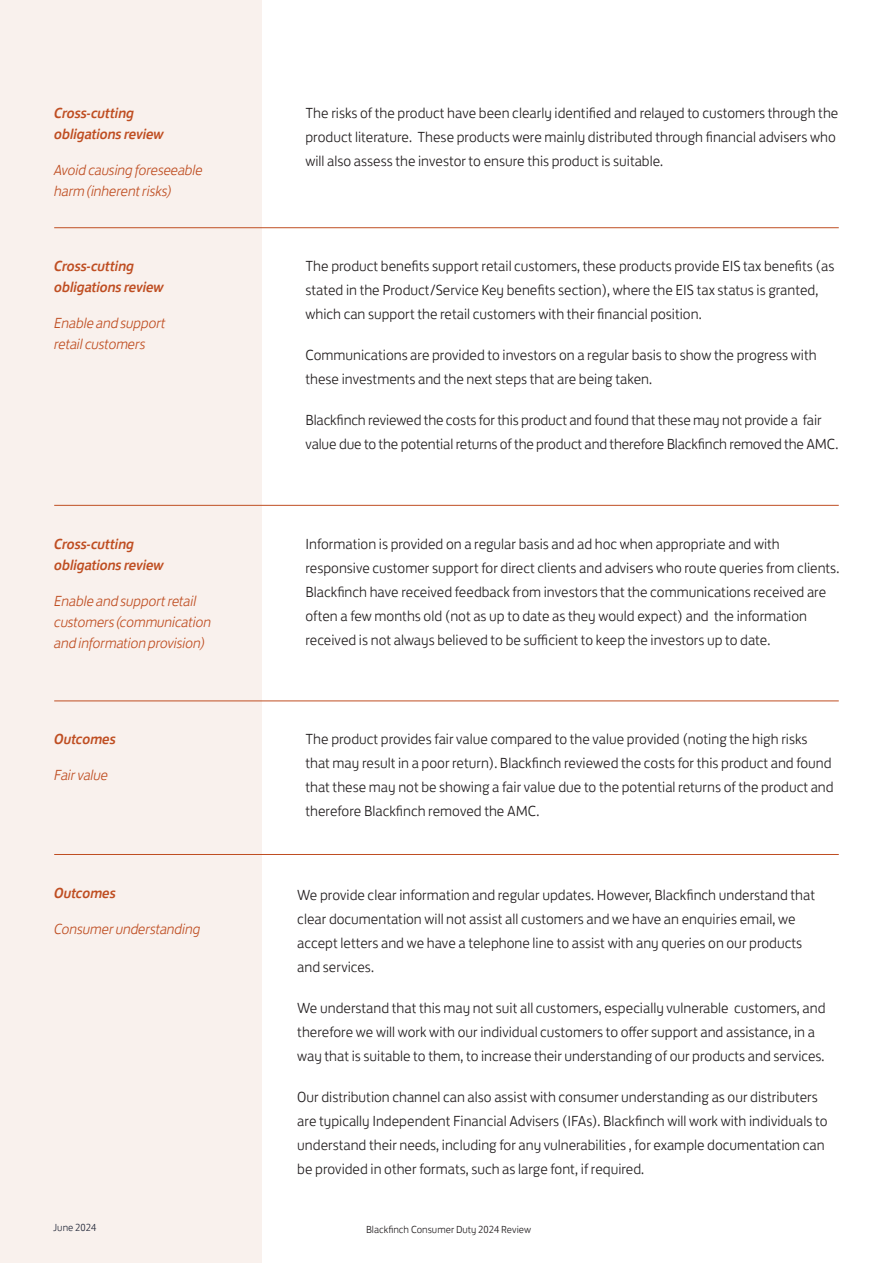
<style>
.page{position:relative;width:893px;height:1263px;background:#fff}
.page>*{position:absolute;margin:0;border:0;box-sizing:border-box;transform-origin:0 0}
.t1{font:300 15px/24px "FS Jack";color:#231f20}
.t2{font:italic 300 15px/21px "FS Jack";letter-spacing:-.02em;color:#bf4e22}
.t3{font:italic 500 15px "FS Jack";letter-spacing:-.02em;color:#bf4e22}
.t4{font:300 10.5px "FS Jack";color:#231f20}
.t5{font:300 10.5px "FS Jack";color:#24293a}
</style>
<div class="page">
<div style="left:0;top:0;width:261px;height:1263px;background:#f9f1ed"></div>
<hr style="left:54px;top:227px;width:785px;height:1px;background:#bf4e22">
<hr style="left:54px;top:701px;width:785px;height:1px;background:#bf4e22">
<hr style="left:54px;top:505px;width:785px;height:1px;background:#bf4e22">
<hr style="left:54px;top:854px;width:785px;height:1px;background:#bf4e22">
<p class="t3" style="left:54px;top:100px;width:82px">Cross-cutting</p>
<p class="t3" style="left:54px;top:121px;width:111px">obligations review</p>
<p class="t2" style="left:54px;top:158px;width:150px">Avoid causing foreseeable harm (inherent risks)</p>
<p class="t3" style="left:54px;top:254px;width:82px">Cross-cutting</p>
<p class="t3" style="left:54px;top:275px;width:111px">obligations review</p>
<p class="t2" style="left:54px;top:311px;width:113px">Enable and support</p>
<p class="t2" style="left:54px;top:332px;width:93px">retail customers</p>
<p class="t3" style="left:54px;top:531px;width:82px">Cross-cutting</p>
<p class="t3" style="left:54px;top:552px;width:111px">obligations review</p>
<p class="t2" style="left:54px;top:589px;width:159px">Enable and support retail customers (communication and information provision)</p>
<p class="t3" style="left:54px;top:727px;width:63px">Outcomes</p>
<p class="t2" style="left:54px;top:764px;width:56px">Fair value</p>
<p class="t3" style="left:54px;top:881px;width:63px">Outcomes</p>
<p class="t2" style="left:54px;top:917px;width:148px">Consumer understanding</p>
<p class="t1" style="left:305px;top:99px;width:534px">The risks of the product have been clearly identified and relayed to customers through the product literature. These products were mainly distributed through financial advisers who will also assess the investor to ensure this product is suitable.</p>
<p class="t1" style="left:305px;top:253px;width:530px">The product benefits support retail customers, these products provide EIS tax benefits (as stated in the Product/Service Key benefits section), where the EIS tax status is granted, which can support the retail customers with their financial position.</p>
<p class="t1" style="left:305px;top:342px;width:513px">Communications are provided to investors on a regular basis to show the progress with these investments and the next steps that are being taken.</p>
<p class="t1" style="left:305px;top:407px;width:534px">Blackfinch reviewed the costs for this product and found that these may not provide a fair value due to the potential returns of the product and therefore Blackfinch removed the AMC.</p>
<p class="t1" style="left:305px;top:530px;width:535px">Information is provided on a regular basis and ad hoc when appropriate and with responsive customer support for direct clients and advisers who route queries from clients.<br>Blackfinch have received feedback from investors that the communications received are often a few months old (not as up to date as they would expect) and the information received is not always believed to be sufficient to keep the investors up to date.</p>
<p class="t1" style="left:305px;top:726px;width:530px">The product provides fair value compared to the value provided (noting the high risks that may result in a poor return). Blackfinch reviewed the costs for this product and found that these may not be showing a fair value due to the potential returns of the product and therefore Blackfinch removed the AMC.</p>
<p class="t1" style="left:297px;top:881px;width:519px">We provide clear information and regular updates. However, Blackfinch understand that clear documentation will not assist all customers and we have an enquiries email, we accept letters and we have a telephone line to assist with any queries on our products and services.</p>
<p class="t1" style="left:297px;top:994px;width:530px">We understand that this may not suit all customers, especially vulnerable customers, and therefore we will work with our individual customers to offer support and assistance, in a way that is suitable to them, to increase their understanding of our products and services.</p>
<p class="t1" style="left:297px;top:1083px;width:532px">Our distribution channel can also assist with consumer understanding as our distributers are typically Independent Financial Advisers (IFAs). Blackfinch will work with individuals to understand their needs, including for any vulnerabilities , for example documentation can be provided in other formats, such as large font, if required.</p>
<p class="t5" style="left:53px;top:1219px;width:45px">June 2024</p>
<p class="t4" style="left:366px;top:1221px;width:167px">Blackfinch Consumer Duty 2024 Review</p>
</div>
